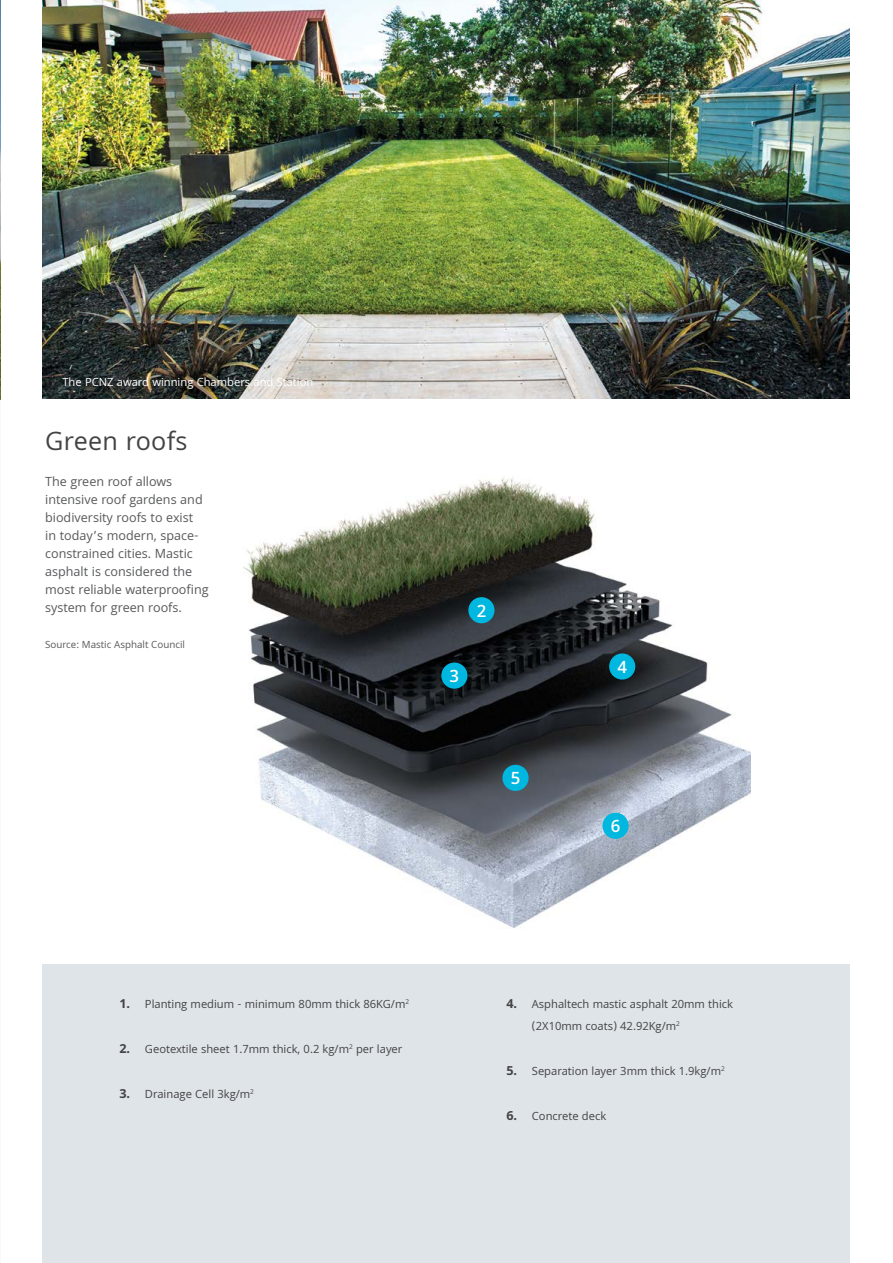
<style>
.page{position:relative;width:893px;height:1263px;background:#fff}
.page>*{position:absolute;margin:0;border:0;box-sizing:border-box;transform-origin:0 0}
.t1{font:27px "Khula";letter-spacing:.01em;color:#434345}
.t2{font:600 18px "Khula";color:#fff}
.t3{font:13.5px/18px "Khula";color:#58595b}
.t4{font:12px/22.5px "Khula";color:#434345}
.t5{font:12px "Khula";color:#fff}
.t6{font:10.5px "Khula";color:#58595b}
.s1{font-weight:700;font-size:13.5px}
</style>
<div class="page">
<img style="left:0;top:0;width:1px;height:400px">
<img style="left:243px;top:477px;width:508px;height:451px">
<div style="left:43px;top:965px;width:807px;height:298px;background:#dfe4e8"></div>
<div style="left:468px;top:597px;width:27px;height:26px;background:#00b7df;border-radius:50%"></div>
<div style="left:441px;top:662px;width:26px;height:27px;background:#00b7df;border-radius:50%"></div>
<div style="left:609px;top:653px;width:26px;height:27px;background:#00b7df;border-radius:50%"></div>
<div style="left:502px;top:765px;width:27px;height:26px;background:#00b7df;border-radius:50%"></div>
<div style="left:602px;top:813px;width:27px;height:26px;background:#00b7df;border-radius:50%"></div>
<img style="left:43px;top:0;width:807px;height:399px">
<p class="t5" style="left:62px;top:375px;width:252px">The PCNZ award winning Chambers and Station</p>
<h1 class="t1" style="left:45px;top:425px;width:144px">Green roofs</h1>
<p class="t3" style="left:45px;top:472px;width:165px">The green roof allows intensive roof gardens and biodiversity roofs to exist<br>in today’s modern, space&shy;constrained cities. Mastic asphalt is considered the most reliable waterproofing system for green roofs.</p>
<p class="t6" style="left:45px;top:638px;width:141px">Source: Mastic Asphalt Council</p>
<h2 class="t2" style="left:477px;top:600px;width:11px">2</h2>
<h2 class="t2" style="left:450px;top:665px;width:11px">3</h2>
<h2 class="t2" style="left:511px;top:768px;width:11px">5</h2>
<h2 class="t2" style="left:617px;top:656px;width:11px">4</h2>
<h2 class="t2" style="left:611px;top:816px;width:11px">6</h2>
<p class="t4" style="left:119px;top:992px;width:291px"><span class="s1">1.</span> Planting medium - minimum 80mm thick 86KG/m<sup>2</sup></p>
<p class="t4" style="left:119px;top:1037px;width:285px"><span class="s1">2.</span> Geotextile sheet 1.7mm thick, 0.2 kg/m<sup>2</sup> per layer</p>
<p class="t4" style="left:119px;top:1082px;width:136px"><span class="s1">3.</span> Drainage Cell 3kg/m<sup>2</sup></p>
<p class="t4" style="left:532px;top:992px;width:203px;text-indent:-26px"><span class="s1">4.</span> Asphaltech mastic asphalt 20mm thick (2X10mm coats) 42.92Kg/m<sup>2</sup></p>
<p class="t4" style="left:506px;top:1060px;width:220px"><span class="s1">5.</span> Separation layer 3mm thick 1.9kg/m<sup>2</sup></p>
<p class="t4" style="left:506px;top:1105px;width:101px"><span class="s1">6.</span> Concrete deck</p>
</div>
